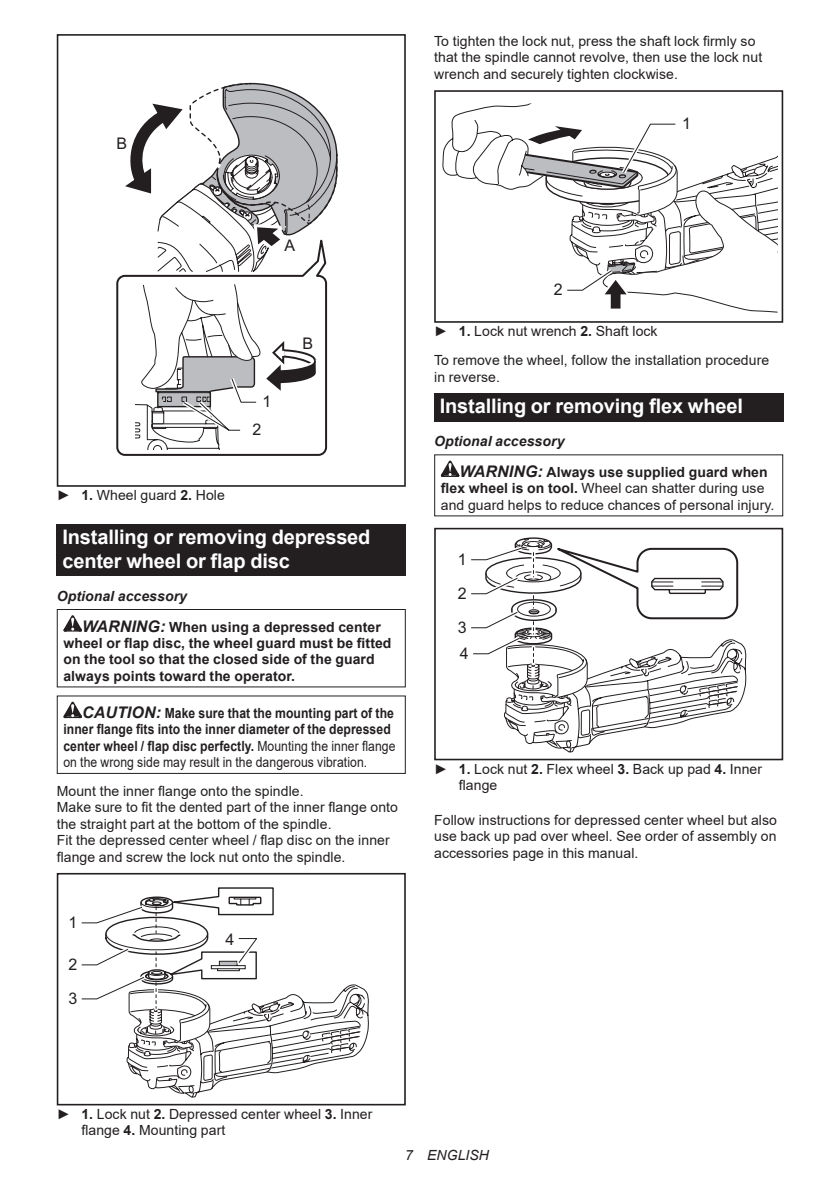
<style>
.page{position:relative;width:840px;height:1191px;background:#fff}
.page>*{position:absolute;margin:0;border:0;box-sizing:border-box;transform-origin:0 0}
.t1{font:700 20px/23.4px "Arial";letter-spacing:-.01em;color:#fff}
.t2{font:16px/34px "Arial";color:#231f20}
.t3{font:14px/16.4px "Arial";letter-spacing:.005em;color:#231f20}
.t4{font:700 14px/30.6px "Arial";letter-spacing:.005em;color:#231f20}
.t5{font:700 14px/16.4px "Arial";letter-spacing:.005em;color:#231f20;scale:.87 1}
.t6{font:italic 14px "Arial";letter-spacing:.005em;color:#231f20}
.s1{font-weight:700}
.s2{font-style:italic}
.s3{font-style:italic;font-size:16px}
.s4{font-weight:400}
</style>
<div class="page">
<svg style="left:116px;top:272px;width:212px;height:184px"></svg>
<div style="left:57px;top:34px;width:348px;height:453px;border:2px solid #231f20"></div>
<svg style="left:136px;top:283px;width:181px;height:167px"></svg>
<svg style="left:125px;top:82px;width:213px;height:190px"></svg>
<div style="left:57px;top:524px;width:348px;height:52px;background:#231f20"></div>
<svg style="left:63px;top:615px;width:19px;height:16px"></svg>
<div style="left:57px;top:609px;width:348px;height:78px;border:1px solid #231f20"></div>
<svg style="left:63px;top:701px;width:19px;height:17px"></svg>
<div style="left:57px;top:695px;width:348px;height:79px;border:1px solid #231f20"></div>
<div style="left:57px;top:873px;width:348px;height:232px;border:2px solid #231f20"></div>
<svg style="left:81px;top:887px;width:287px;height:211px"></svg>
<div style="left:434px;top:90px;width:348px;height:233px;border:2px solid #231f20"></div>
<svg style="left:442px;top:103px;width:335px;height:210px"></svg>
<div style="left:434px;top:393px;width:348px;height:28px;background:#231f20"></div>
<svg style="left:440px;top:460px;width:19px;height:17px"></svg>
<div style="left:434px;top:528px;width:348px;height:232px;border:2px solid #231f20"></div>
<svg style="left:471px;top:537px;width:274px;height:216px"></svg>
<p class="t2" style="left:116px;top:126px;width:12px">B</p>
<p class="t2" style="left:284px;top:228px;width:12px">A</p>
<p class="t2" style="left:262px;top:384px;width:10px">1</p>
<p class="t2" style="left:252px;top:412px;width:10px">2</p>
<p class="t2" style="left:302px;top:326px;width:12px">B</p>
<p class="t3" style="left:57px;top:487px;width:169px">► <span class="s1">1.</span> Wheel guard <span class="s1">2.</span> Hole</p>
<h1 class="t1" style="left:62px;top:525px;width:309px">Installing or removing depressed center wheel or flap disc</h1>
<p class="t4" style="left:82px;top:581px;width:300px;text-indent:-25px"><span class="s2">Optional accessory<br></span><span class="s3">WARNING:</span> When using a depressed center</p>
<p class="t4" style="left:63px;top:635px;width:329px;line-height:16.4px">wheel or flap disc, the wheel guard must be fitted on the tool so that the closed side of the guard always points toward the operator.</p>
<p class="t5" style="left:63px;top:705px;width:383px;text-indent:19px"><span class="s3">CAUTION:</span> Make sure that the mounting part of the inner flange fits into the inner diameter of the depressed center wheel / flap disc perfectly. <span class="s4">Mounting the inner flange on the wrong side may result in the dangerous vibration.</span></p>
<p class="t3" style="left:57px;top:782px;width:342px">Mount the inner flange onto the spindle.<br>Make sure to fit the dented part of the inner flange onto the straight part at the bottom of the spindle.<br>Fit the depressed center wheel / flap disc on the inner flange and screw the lock nut onto the spindle.</p>
<p class="t2" style="left:68px;top:905px;width:10px">1</p>
<p class="t2" style="left:68px;top:947px;width:10px">2<br>3</p>
<p class="t2" style="left:225px;top:922px;width:10px">4</p>
<p class="t3" style="left:434px;top:33px;width:329px">To tighten the lock nut, press the shaft lock firmly so that the spindle cannot revolve, then use the lock nut wrench and securely tighten clockwise.</p>
<p class="t2" style="left:553px;top:272px;width:10px">2</p>
<p class="t2" style="left:681px;top:106px;width:10px">1</p>
<p class="t3" style="left:434px;top:317px;width:336px;line-height:28.8px">► <span class="s1">1.</span> Lock nut wrench <span class="s1">2.</span> Shaft lock<br>To remove the wheel, follow the installation procedure</p>
<p class="t3" style="left:434px;top:368px;width:67px">in reverse.</p>
<h1 class="t1" style="left:439px;top:394px;width:304px">Installing or removing flex wheel</h1>
<p class="t4" style="left:459px;top:426px;width:309px;text-indent:-25px"><span class="s2">Optional accessory<br></span><span class="s3">WARNING:</span> Always use supplied guard when</p>
<p class="t3" style="left:440px;top:480px;width:335px"><span class="s1">flex wheel is on tool.</span> Wheel can shatter during use and guard helps to reduce chances of personal injury.</p>
<p class="t2" style="left:457px;top:542px;width:10px;text-align:justify">1<br>2<br>3</p>
<p class="t2" style="left:459px;top:636px;width:10px">4</p>
<p class="t3" style="left:458px;top:760px;width:304px;text-indent:-25px">► <span class="s1">1.</span> Lock nut <span class="s1">2.</span> Flex wheel <span class="s1">3.</span> Back up pad <span class="s1">4.</span> Inner flange</p>
<p class="t3" style="left:434px;top:811px;width:344px;text-align:justify">Follow instructions for depressed center wheel but also use back up pad over wheel. See order of assembly on accessories page in this manual.</p>
<p class="t3" style="left:81px;top:1105px;width:292px;text-indent:-25px">► <span class="s1">1.</span> Lock nut <span class="s1">2.</span> Depressed center wheel <span class="s1">3.</span> Inner flange <span class="s1">4.</span> Mounting part</p>
<p class="t6" style="left:405px;top:1146px;width:85px">7 ENGLISH</p>
</div>
